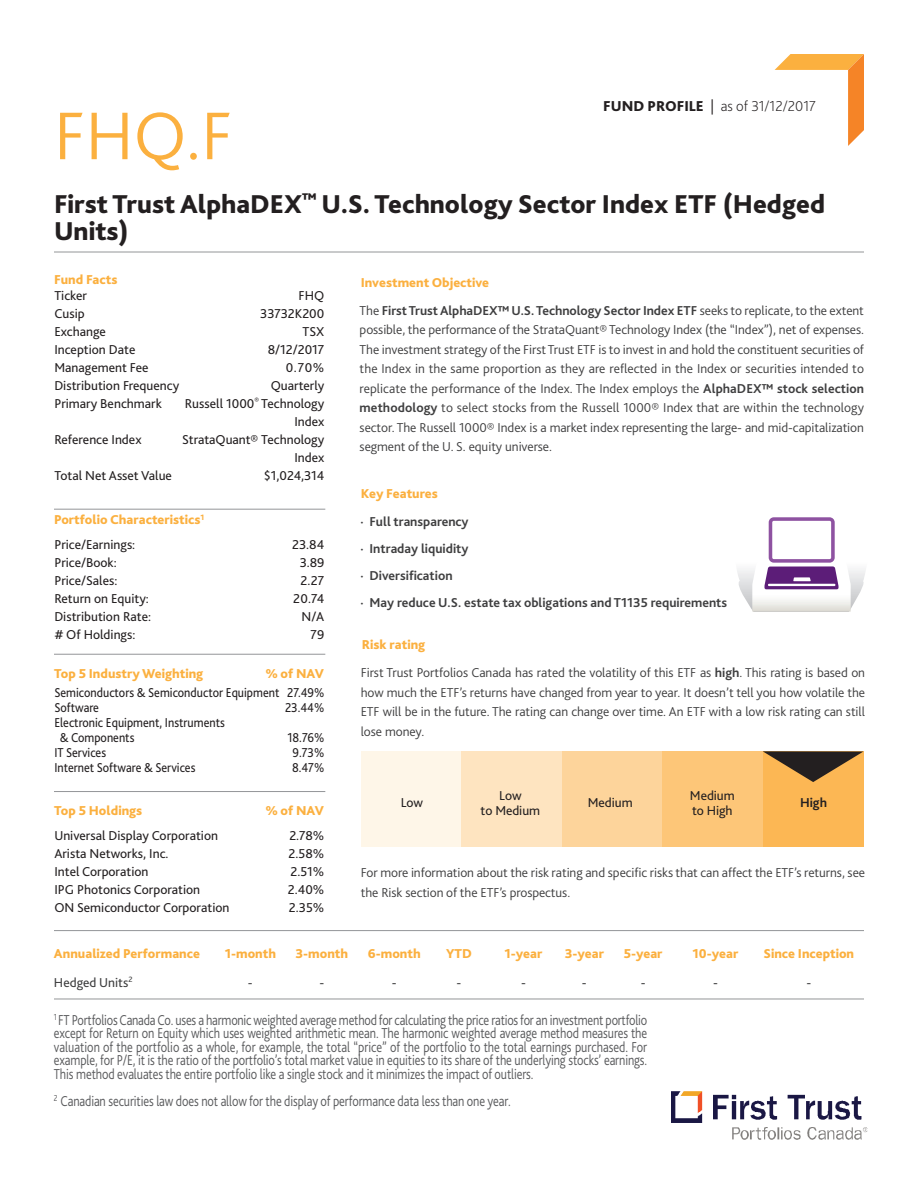
<style>
.page{position:relative;width:918px;height:1188px;background:#fff}
.page>*{position:absolute;margin:0;border:0;box-sizing:border-box;transform-origin:0 0}
.t1{font:300 70.5px "Bliss 2";color:#fbb03f}
.t2{font:800 27px/27px "Bliss 2";color:#231f20}
.t3{font:300 15px/13.5px "Bliss 2";letter-spacing:-.01em;color:#57585a;text-align:justify;scale:.83 1}
.t4{font:200 15px "Bliss 2";color:#231f20}
.t5{font:300 13.5px/19.5px "Bliss 2";letter-spacing:-.005em;color:#3e3e3f;text-align:justify}
.t6{font:13.5px/18px "Bliss 2";color:#231f20;text-align:right}
.t7{font:700 13.5px/27px "Bliss 2";color:#3e3e3f}
.t8{font:800 13.5px "Bliss 2";color:#fbb03f}
.t9{font:13.5px/15px "Bliss 2";color:#231f20;scale:.9 1}
.t10{font:13.5px "Bliss 2";color:#3e3e3f}
.t11{font:700 13.5px "Bliss 2";color:#231f20}
.s1{font-weight:800}
.s2{font-weight:300}
.s3{font-weight:800;color:#fbb03f}
.s4{font-weight:700}
</style>
<div class="page">
<img style="left:672px;top:1091px;width:195px;height:49px">
<svg style="left:737px;top:517px;width:129px;height:95px"></svg>
<hr style="left:54px;top:252px;width:810px;height:1px;background:#939598">
<svg style="left:775px;top:54px;width:89px;height:92px"></svg>
<hr style="left:54px;top:509px;width:271px;height:1px;background:#939598">
<hr style="left:54px;top:654px;width:271px;height:1px;background:#939598">
<hr style="left:54px;top:791px;width:271px;height:1px;background:#939598">
<hr style="left:54px;top:930px;width:810px;height:1px;background:#939598">
<hr style="left:54px;top:999px;width:810px;height:1px;background:#939598">
<div style="left:361px;top:751px;width:101px;height:96px;background:#fef6e8"></div>
<div style="left:461px;top:751px;width:101px;height:96px;background:#fee4c0"></div>
<div style="left:562px;top:751px;width:100px;height:96px;background:#fdd49b"></div>
<div style="left:662px;top:751px;width:101px;height:96px;background:#fdc678"></div>
<div style="left:763px;top:751px;width:101px;height:96px;background:#fcb754"></div>
<svg style="left:763px;top:751px;width:100px;height:31px"></svg>
<h1 class="t1" style="left:54px;top:109px;width:180px">FHQ.F</h1>
<p class="t4" style="left:603px;top:100px;width:214px"><span class="s1">FUND PROFILE</span> <span class="s2">|</span> as of 31/12/2017</p>
<h2 class="t2" style="left:54px;top:193px;width:773px">First Trust AlphaDEX<sup>™</sup> U.S. Technology Sector Index ETF (Hedged<br>Units)</h2>
<p class="t8" style="left:54px;top:274px;width:65px">Fund Facts</p>
<p class="t6" style="left:54px;top:288px;width:34px">Ticker</p>
<p class="t6" style="left:299px;top:288px;width:27px">FHQ</p>
<p class="t6" style="left:54px;top:306px;width:32px">Cusip</p>
<p class="t6" style="left:260px;top:306px;width:66px">33732K200</p>
<p class="t6" style="left:54px;top:324px;width:53px">Exchange</p>
<p class="t6" style="left:303px;top:324px;width:23px">TSX</p>
<p class="t6" style="left:54px;top:342px;width:83px">Inception Date</p>
<p class="t6" style="left:268px;top:342px;width:58px">8/12/2017</p>
<p class="t6" style="left:54px;top:360px;width:96px">Management Fee</p>
<p class="t6" style="left:286px;top:360px;width:40px">0.70%</p>
<p class="t6" style="left:54px;top:378px;width:126px">Distribution Frequency</p>
<p class="t6" style="left:271px;top:378px;width:55px">Quarterly</p>
<p class="t6" style="left:54px;top:396px;width:109px">Primary Benchmark</p>
<p class="t6" style="left:185px;top:396px;width:141px">Russell 1000<sup>®</sup> Technology<br>Index</p>
<p class="t6" style="left:54px;top:432px;width:89px">Reference Index</p>
<p class="t6" style="left:182px;top:432px;width:144px">StrataQuant® Technology<br>Index</p>
<p class="t6" style="left:54px;top:468px;width:119px">Total Net Asset Value</p>
<p class="t6" style="left:264px;top:468px;width:62px">$1,024,314</p>
<p class="t8" style="left:54px;top:515px;width:152px">Portfolio Characteristics<sup>1</sup></p>
<p class="t6" style="left:54px;top:537px;width:82px">Price/Earnings:</p>
<p class="t6" style="left:292px;top:537px;width:34px">23.84</p>
<p class="t6" style="left:54px;top:555px;width:64px">Price/Book:</p>
<p class="t6" style="left:300px;top:555px;width:26px">3.89</p>
<p class="t6" style="left:54px;top:573px;width:65px">Price/Sales:</p>
<p class="t6" style="left:300px;top:573px;width:25px">2.27</p>
<p class="t6" style="left:54px;top:591px;width:96px">Return on Equity:</p>
<p class="t6" style="left:293px;top:591px;width:33px">20.74</p>
<p class="t6" style="left:54px;top:609px;width:98px">Distribution Rate:</p>
<p class="t6" style="left:301px;top:609px;width:24px">N/A</p>
<p class="t6" style="left:54px;top:627px;width:83px"># Of Holdings:</p>
<p class="t6" style="left:311px;top:627px;width:15px">79</p>
<p class="t8" style="left:54px;top:668px;width:151px">Top 5 Industry Weighting</p>
<p class="t8" style="left:265px;top:668px;width:60px">% of NAV</p>
<p class="t9" style="left:54px;top:686px;width:302px">Semiconductors &amp; Semiconductor Equipment 27.49%<br>Software</p>
<p class="t9" style="left:285px;top:701px;width:45px">23.44%</p>
<p class="t9" style="left:60px;top:716px;width:185px;text-indent:-5px">Electronic Equipment, Instruments &amp; Components</p>
<p class="t9" style="left:287px;top:731px;width:43px">18.76%</p>
<p class="t9" style="left:54px;top:746px;width:59px">IT Services</p>
<p class="t9" style="left:293px;top:746px;width:37px">9.73%</p>
<p class="t9" style="left:54px;top:761px;width:158px">Internet Software &amp; Services</p>
<p class="t9" style="left:292px;top:761px;width:37px">8.47%</p>
<p class="t8" style="left:54px;top:806px;width:90px">Top 5 Holdings</p>
<p class="t8" style="left:265px;top:806px;width:60px">% of NAV</p>
<p class="t6" style="left:54px;top:828px;width:165px">Universal Display Corporation</p>
<p class="t6" style="left:289px;top:828px;width:37px">2.78%</p>
<p class="t6" style="left:54px;top:846px;width:116px">Arista Networks, Inc.</p>
<p class="t6" style="left:289px;top:846px;width:37px">2.58%</p>
<p class="t6" style="left:54px;top:864px;width:96px">Intel Corporation</p>
<p class="t6" style="left:291px;top:864px;width:35px">2.51%</p>
<p class="t6" style="left:54px;top:882px;width:147px">IPG Photonics Corporation</p>
<p class="t6" style="left:288px;top:882px;width:38px">2.40%</p>
<p class="t6" style="left:54px;top:900px;width:177px">ON Semiconductor Corporation</p>
<p class="t6" style="left:289px;top:900px;width:37px">2.35%</p>
<p class="t7" style="left:360px;top:269px;width:506px;line-height:28.3px"><span class="s3">Investment Objective<br></span><span class="s2">The</span> FirstTrustAlphaDEX™ U.S.Technology Sector Index ETF <span class="s2">seeks to replicate, to the extent</span></p>
<p class="t5" style="left:360px;top:322px;width:506px">possible, the performance of the StrataQuant® Technology Index (the “Index”), net of expenses.<br>The investment strategy of the FirstTrust ETF is to invest in and hold the constituent securities of the Index in the same proportion as they are reflected in the Index or securities intended to replicate the performance of the Index. The Index employs the <span class="s4">AlphaDEX™ stock selection methodology</span> to select stocks from the Russell 1000® Index that are within the technology sector. The Russell 1000® Index is a market index representing the large- and mid-capitalization segment of the U. S. equity universe.</p>
<p class="t8" style="left:361px;top:488px;width:79px">Key Features</p>
<p class="t7" style="left:360px;top:509px;width:368px">· Full transparency<br>· Intraday liquidity<br>· Diversification<br>· May reduce U.S. estate tax obligations and T1135 requirements</p>
<p class="t5" style="left:361px;top:631px;width:506px;line-height:28.3px"><span class="s3">Risk rating<br></span>First Trust Portfolios Canada has rated the volatility of this ETF as <span class="s4">high</span>. This rating is based on</p>
<p class="t5" style="left:361px;top:684px;width:506px">how much the ETF’s returns have changed from year to year. It doesn’t tell you how volatile the ETF will be in the future. The rating can change over time. An ETF with a low risk rating can still lose money.</p>
<p class="t6" style="left:481px;top:789px;width:61px;line-height:15px;text-align:center">Low<br>to Medium</p>
<p class="t6" style="left:690px;top:789px;width:46px;line-height:15px;text-align:left">Medium to High</p>
<p class="t6" style="left:401px;top:795px;width:24px">Low</p>
<p class="t6" style="left:588px;top:795px;width:46px">Medium</p>
<p class="t11" style="left:800px;top:798px;width:28px">High</p>
<p class="t5" style="left:361px;top:864px;width:506px">For more information about the risk rating and specific risks that can affect the ETF’s returns, see the Risk section of the ETF’s prospectus.</p>
<p class="t8" style="left:54px;top:949px;width:147px">Annualized Performance</p>
<p class="t8" style="left:225px;top:949px;width:53px">1-month</p>
<p class="t8" style="left:295px;top:949px;width:54px">3-month</p>
<p class="t8" style="left:368px;top:949px;width:54px">6-month</p>
<p class="t8" style="left:446px;top:949px;width:27px">YTD</p>
<p class="t8" style="left:505px;top:949px;width:39px">1-year</p>
<p class="t8" style="left:565px;top:949px;width:41px">3-year</p>
<p class="t8" style="left:624px;top:949px;width:40px">5-year</p>
<p class="t8" style="left:693px;top:949px;width:47px">10-year</p>
<p class="t8" style="left:763px;top:949px;width:92px">Since Inception</p>
<p class="t10" style="left:54px;top:977px;width:80px">Hedged Units<sup>2</sup></p>
<p class="t10" style="left:248px;top:977px;width:6px">-</p>
<p class="t10" style="left:319px;top:977px;width:6px">-</p>
<p class="t10" style="left:392px;top:977px;width:6px">-</p>
<p class="t10" style="left:457px;top:977px;width:6px">-</p>
<p class="t10" style="left:521px;top:977px;width:6px">-</p>
<p class="t10" style="left:582px;top:977px;width:6px">-</p>
<p class="t10" style="left:641px;top:977px;width:6px">-</p>
<p class="t10" style="left:713px;top:977px;width:6px">-</p>
<p class="t10" style="left:806px;top:977px;width:6px">-</p>
<p class="t3" style="left:54px;top:1014px;width:716px"><sup>1</sup> FT Portfolios Canada Co. uses a harmonic weighted average method for calculating the price ratios for an investment portfolio except for Return on Equity which uses weighted arithmetic mean. The harmonic weighted average method measures the valuation of the portfolio as a whole, for example, the total “price” of the portfolio to the total earnings purchased. For example, for P/E, it is the ratio of the portfolio’s total market value in equities to its share of the underlying stocks’ earnings.<br>This method evaluates the entire portfolio like a single stock and it minimizes the impact of outliers.</p>
<p class="t3" style="left:54px;top:1095px;width:552px"><sup>2</sup> Canadian securities law does not allow for the display of performance data less than one year.</p>
</div>
